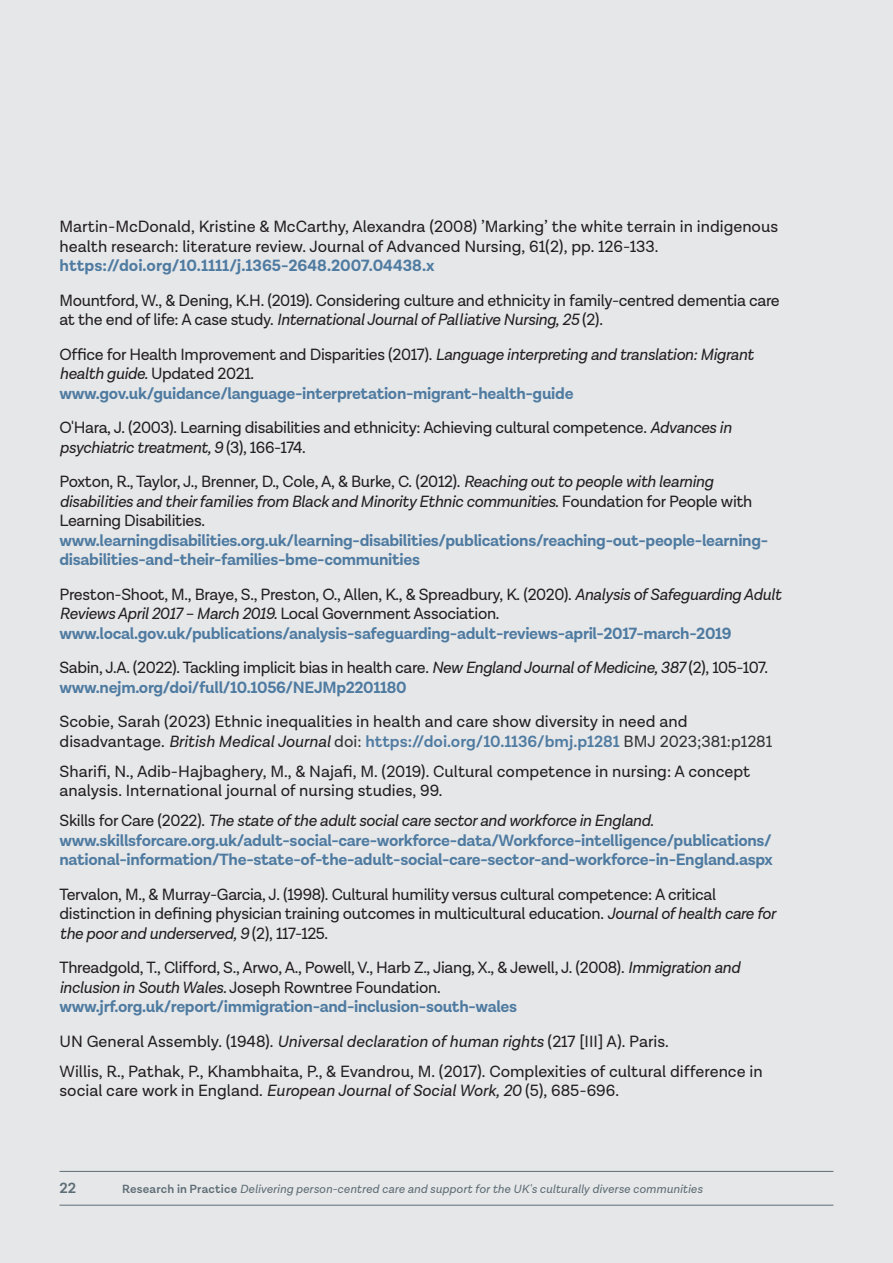
<style>
.page{position:relative;width:893px;height:1263px;background:#e6e7e9}
.page>*{position:absolute;margin:0;border:0;box-sizing:border-box;transform-origin:0 0}
.Body{font:16.5px/19.5px "Lota Grotesque Alt 1";letter-spacing:-.02em;color:#231f20}
.Body-2{font:16.5px/19.5px "Lota Grotesque Alt 1";color:#231f20}
.t1{font:700 16.5px/19.5px "Lota Grotesque Alt 1";letter-spacing:-.02em;color:#4f7ba1}
.t2{font:700 16.5px "Lota Grotesque Alt 1";color:#4f7ba1}
.t3{font:600 15px "Lota Grotesque Alt 1";color:#5e6d75}
.t4{font:italic 12px "Lota Grotesque Alt 1";letter-spacing:.01em;color:#5e6d75}
.s1{font-style:italic}
.s2{font-weight:700;color:#4f7ba1}
.s3{color:#333}
.s4{font-weight:600;color:#4f7ba1}
.s5{font-weight:400;color:#231f20}
.s6{font-weight:400;font-style:italic;color:#231f20}
.s7{font-weight:600;font-style:normal}
</style>
<div class="page">
<hr style="left:60px;top:1205px;width:773px;height:1px;background:#5e6d75">
<hr style="left:60px;top:1171px;width:773px;height:1px;background:#5e6d75">
<p class="Body-2" style="left:60px;top:217px;width:720px">Martin-McDonald, Kristine &amp; McCarthy, Alexandra (2008) ’Marking’ the white terrain in indigenous health research: literature review. Journal of Advanced Nursing, 61(2), pp. 126-133.</p>
<p class="t2" style="left:60px;top:256px;width:376px">https://doi.org/10.1111/j.1365-2648.2007.04438.x</p>
<p class="Body" style="left:60px;top:291px;width:722px">Mountford, W., &amp; Dening, K.H. (2019). Considering culture and ethnicity in family-centred dementia care at the end of life: A case study. <span class="s1">International Journal of Palliative Nursing, 25</span> (2).</p>
<p class="Body" style="left:60px;top:345px;width:695px">Office for Health Improvement and Disparities (2017). <span class="s1">Language interpreting and translation: Migrant health guide.</span> Updated 2021.</p>
<p class="t1" style="left:60px;top:384px;width:516px">www.gov.uk/guidance/language-interpretation-migrant-health-guide</p>
<p class="Body" style="left:60px;top:418px;width:673px">O'Hara, J. (2003). Learning disabilities and ethnicity: Achieving cultural competence. <span class="s1">Advances in psychiatric treatment, 9</span> (3), 166-174.</p>
<p class="Body" style="left:60px;top:472px;width:694px">Poxton, R., Taylor, J., Brenner, D., Cole, A, &amp; Burke, C. (2012). <span class="s1">Reaching out to people with learning disabilities and their families from Black and Minority Ethnic communities.</span> Foundation for People with<br>Learning Disabilities.</p>
<p class="t1" style="left:60px;top:531px;width:710px">www.learningdisabilities.org.uk/learning-disabilities/publications/reaching-out-people-learning&shy;disabilities-and-their-families-bme-communities</p>
<p class="Body" style="left:60px;top:585px;width:723px">Preston-Shoot, M., Braye, S., Preston, O., Allen, K., &amp; Spreadbury, K. (2020). <span class="s1">Analysis of Safeguarding Adult<br>Reviews April 2017 – March 2019.</span> Local Government Association. <span class="s2">www.local.gov.uk/publications/analysis-safeguarding-adult-reviews-april-2017-march-2019</span></p>
<p class="Body" style="left:60px;top:658px;width:710px">Sabin, J.A. (2022). Tackling implicit bias in health care. <span class="s1">New England Journal of Medicine, 387</span> (2), 105-107.</p>
<p class="t1" style="left:60px;top:678px;width:349px">www.nejm.org/doi/full/10.1056/NEJMp2201180</p>
<p class="Body-2" style="left:60px;top:712px;width:714px">Scobie, Sarah (2023) Ethnic inequalities in health and care show diversity in need and disadvantage. <span class="s1">British Medical Journal</span> <span class="s3">doi:</span> <span class="s4">https://doi.org/10.1136/bmj.p1281</span> <span class="s3">BMJ 2023;381:p1281</span></p>
<p class="Body-2" style="left:60px;top:762px;width:692px">Sharifi, N., Adib-Hajbaghery, M., &amp; Najafi, M. (2019). Cultural competence in nursing: A concept analysis. International journal of nursing studies, 99.</p>
<p class="t1" style="left:60px;top:811px;width:715px"><span class="s5">Skills for Care (2022).</span> <span class="s6">The state of the adult social care sector and workforce in England. </span>www.skillsforcare.org.uk/adult-social-care-workforce-data/Workforce-intelligence/publications/ national-information/The-state-of-the-adult-social-care-sector-and-workforce-in-England.aspx</p>
<p class="Body" style="left:60px;top:885px;width:718px">Tervalon, M., &amp; Murray-Garcia, J. (1998). Cultural humility versus cultural competence: A critical distinction in defining physician training outcomes in multicultural education. <span class="s1">Journal of health care for the poor and underserved, 9</span> (2), 117-125.</p>
<p class="Body" style="left:60px;top:958px;width:682px">Threadgold, T., Clifford, S., Arwo, A., Powell, V., Harb Z., Jiang, X., &amp; Jewell, J. (2008). <span class="s1">Immigration and inclusion in South Wales.</span> Joseph Rowntree Foundation.</p>
<p class="t1" style="left:60px;top:997px;width:459px">www.jrf.org.uk/report/immigration-and-inclusion-south-wales</p>
<p class="Body-2" style="left:60px;top:1032px;width:611px">UN General Assembly. (1948). <span class="s1">Universal declaration of human rights</span> (217 [III] A). Paris.</p>
<p class="Body-2" style="left:60px;top:1062px;width:705px">Willis, R., Pathak, P., Khambhaita, P., &amp; Evandrou, M. (2017). Complexities of cultural difference in social care work in England. <span class="s1">European Journal of Social Work, 20</span> (5), 685-696.</p>
<p class="t3" style="left:60px;top:1179px;width:18px">22</p>
<p class="t4" style="left:122px;top:1182px;width:582px"><span class="s7">Research in Practice</span> Delivering person-centred care and support for the UK's culturally diverse communities</p>
</div>
